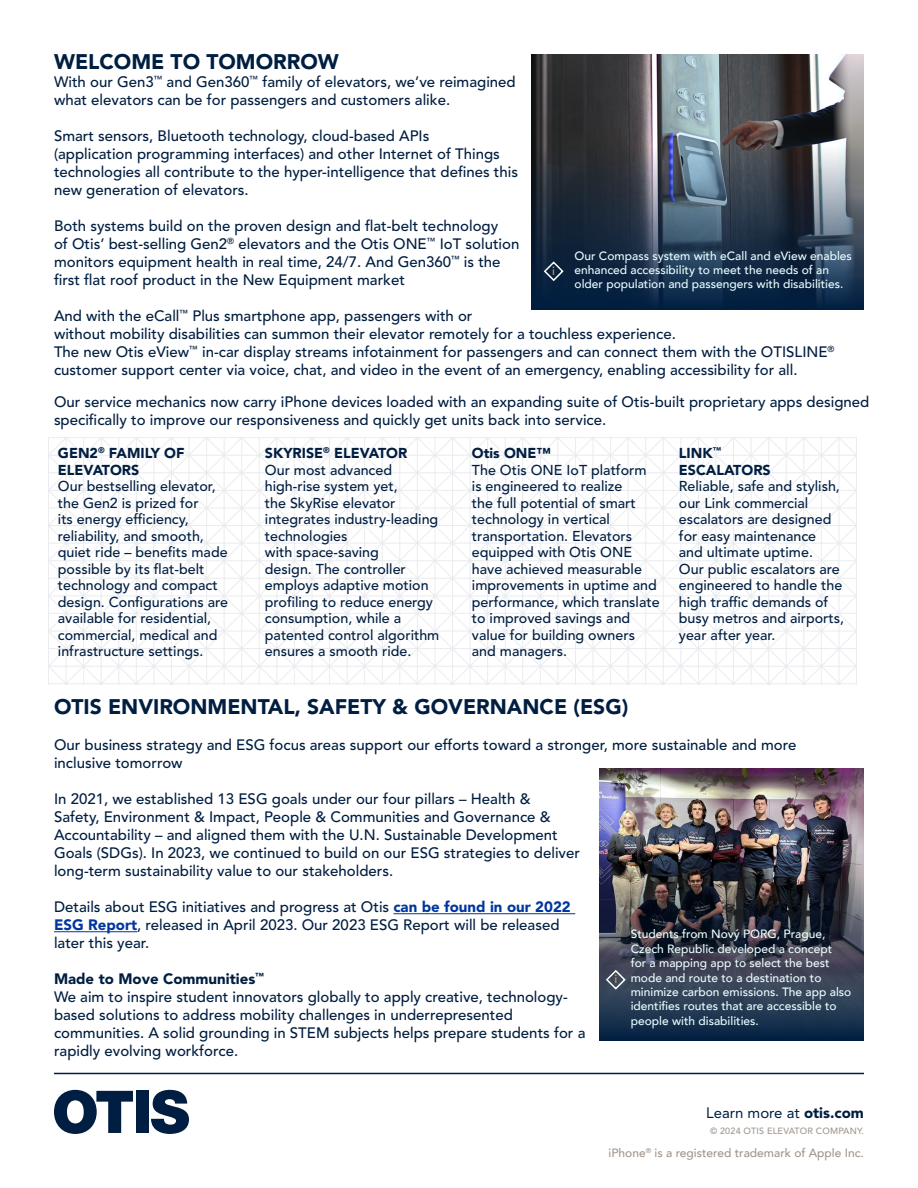
<style>
.page{position:relative;width:918px;height:1188px;background:#fff}
.page>*{position:absolute;margin:0;border:0;box-sizing:border-box;transform-origin:0 0}
.Section_Titles___Avenir_Black_All_Cap_10{font:900 21px "Avenir LT Std";color:#001e41}
.Section_Titles___Avenir_Black_All_Cap_10-2{font:500 15px/18px "Avenir LT Std";color:#001e41}
.Section_Titles___Avenir_Black_All_Cap_10-3{font:900 15px "Avenir LT Std";color:#001e41}
.t1{font:15px "Avenir LT Std";color:#001e41}
.Section_Titles___Avenir_Black_All_Cap_10-4{font:500 14.25px/16.5px "Avenir LT Std";color:#001e41}
.Section_Titles___Avenir_Black_All_Cap_10-5{font:900 14.25px/16.5px "Avenir LT Std";color:#001e41}
.t2{font:500 12px/14.4px "Avenir";color:#eaffff}
.t3{font:500 12px "Avenir";color:#a1958d}
.t4{font:500 12px "Avenir";color:#d49f54}
.t5{font:500 9px "Avenir LT Std";letter-spacing:.02em;color:#a1958d}
.s1{font-weight:900;color:#0036a0}
.s2{font-weight:900}
</style>
<div class="page">
<hr style="left:54px;top:1073px;width:810px;height:1px;background:#001e41">
<svg style="left:54px;top:1090px;width:79px;height:44px"></svg>
<div style="left:136px;top:1091px;width:13px;height:42px;background:#001e41"></div>
<svg style="left:151px;top:1090px;width:38px;height:44px"></svg>
<img style="left:49px;top:438px;width:807px;height:246px">
<hr style="left:393px;top:913px;width:182px;height:1px;background:#0036a0">
<hr style="left:54px;top:931px;width:83px;height:1px;background:#0036a0">
<img style="left:531px;top:55px;width:333px;height:91px">
<img style="left:599px;top:769px;width:265px;height:108px">
<svg style="left:599px;top:877px;width:265px;height:163px;background:#303849"></svg>
<svg style="left:531px;top:146px;width:333px;height:163px;background:#304053"></svg>
<svg style="left:605px;top:969px;width:22px;height:22px"></svg>
<svg style="left:543px;top:260px;width:22px;height:22px"></svg>
<p class="Section_Titles___Avenir_Black_All_Cap_10" style="left:54px;top:49px;width:286px">WELCOME TO TOMORROW</p>
<p class="Section_Titles___Avenir_Black_All_Cap_10-2" style="left:54px;top:73px;width:463px">With our Gen3<sup>™</sup> and Gen360<sup>™</sup> family of elevators, we’ve reimagined what elevators can be for passengers and customers alike.</p>
<p class="Section_Titles___Avenir_Black_All_Cap_10-2" style="left:54px;top:127px;width:377px">Smart sensors, Bluetooth technology, cloud-based APIs</p>
<p class="Section_Titles___Avenir_Black_All_Cap_10-2" style="left:54px;top:145px;width:466px">(application programming interfaces) and other Internet of Things technologies all contribute to the hyper-intelligence that defines this new generation of elevators.</p>
<p class="Section_Titles___Avenir_Black_All_Cap_10-2" style="left:54px;top:217px;width:446px">Both systems build on the proven design and flat-belt technology</p>
<p class="Section_Titles___Avenir_Black_All_Cap_10-2" style="left:54px;top:235px;width:467px">of Otis’ best-selling Gen2<sup>®</sup> elevators and the Otis ONE<sup>™</sup> IoT solution monitors equipment health in real time, 24/7. And Gen360<sup>™</sup> is the first flat roof product in the New Equipment market</p>
<p class="Section_Titles___Avenir_Black_All_Cap_10-2" style="left:54px;top:307px;width:624px">And with the eCall<sup>™</sup> Plus smartphone app, passengers with or<br>without mobility disabilities can summon their elevator remotely for a touchless experience.</p>
<p class="Section_Titles___Avenir_Black_All_Cap_10-2" style="left:54px;top:343px;width:782px">The new Otis eView<sup>™</sup> in-car display streams infotainment for passengers and can connect them with the OTISLINE<sup>®</sup></p>
<p class="Section_Titles___Avenir_Black_All_Cap_10-2" style="left:54px;top:361px;width:745px">customer support center via voice, chat, and video in the event of an emergency, enabling accessibility for all.</p>
<p class="t2" style="left:575px;top:248px;width:279px">Our Compass system with eCall and eView enables enhanced accessibility to meet the needs of an older population and passengers with disabilities.</p>
<p class="t4" style="left:552px;top:260px;width:4px">i</p>
<p class="Section_Titles___Avenir_Black_All_Cap_10-2" style="left:54px;top:393px;width:817px">Our service mechanics now carry iPhone devices loaded with an expanding suite of Otis-built proprietary apps designed specifically to improve our responsiveness and quickly get units back into service.</p>
<p class="Section_Titles___Avenir_Black_All_Cap_10-5" style="left:58px;top:445px;width:128px">GEN2<sup>®</sup> FAMILY OF<br>ELEVATORS</p>
<p class="Section_Titles___Avenir_Black_All_Cap_10-4" style="left:58px;top:478px;width:159px">Our bestselling elevator,</p>
<p class="Section_Titles___Avenir_Black_All_Cap_10-4" style="left:58px;top:495px;width:142px">the Gen2 is prized for</p>
<p class="Section_Titles___Avenir_Black_All_Cap_10-4" style="left:58px;top:511px;width:132px">its energy efficiency,</p>
<p class="Section_Titles___Avenir_Black_All_Cap_10-4" style="left:58px;top:528px;width:147px">reliability, and smooth,</p>
<p class="Section_Titles___Avenir_Black_All_Cap_10-4" style="left:58px;top:544px;width:171px">quiet ride – benefits made</p>
<p class="Section_Titles___Avenir_Black_All_Cap_10-4" style="left:58px;top:561px;width:148px">possible by its flat-belt</p>
<p class="Section_Titles___Avenir_Black_All_Cap_10-4" style="left:58px;top:577px;width:161px">technology and compact</p>
<p class="Section_Titles___Avenir_Black_All_Cap_10-4" style="left:58px;top:594px;width:172px">design. Configurations are</p>
<p class="Section_Titles___Avenir_Black_All_Cap_10-4" style="left:58px;top:610px;width:155px">available for residential,</p>
<p class="Section_Titles___Avenir_Black_All_Cap_10-4" style="left:58px;top:627px;width:161px">commercial, medical and</p>
<p class="Section_Titles___Avenir_Black_All_Cap_10-4" style="left:58px;top:643px;width:147px">infrastructure settings.</p>
<p class="Section_Titles___Avenir_Black_All_Cap_10-5" style="left:265px;top:445px;width:144px">SKYRISE<sup>®</sup> ELEVATOR</p>
<p class="Section_Titles___Avenir_Black_All_Cap_10-4" style="left:265px;top:462px;width:129px">Our most advanced</p>
<p class="Section_Titles___Avenir_Black_All_Cap_10-4" style="left:265px;top:478px;width:134px">high-rise system yet,</p>
<p class="Section_Titles___Avenir_Black_All_Cap_10-4" style="left:265px;top:495px;width:132px">the SkyRise elevator</p>
<p class="Section_Titles___Avenir_Black_All_Cap_10-4" style="left:265px;top:511px;width:175px">integrates industry-leading</p>
<p class="Section_Titles___Avenir_Black_All_Cap_10-4" style="left:265px;top:528px;width:84px">technologies</p>
<p class="Section_Titles___Avenir_Black_All_Cap_10-4" style="left:265px;top:544px;width:116px">with space-saving</p>
<p class="Section_Titles___Avenir_Black_All_Cap_10-4" style="left:265px;top:561px;width:142px">design. The controller</p>
<p class="Section_Titles___Avenir_Black_All_Cap_10-4" style="left:265px;top:577px;width:165px">employs adaptive motion</p>
<p class="Section_Titles___Avenir_Black_All_Cap_10-4" style="left:265px;top:594px;width:170px">profiling to reduce energy</p>
<p class="Section_Titles___Avenir_Black_All_Cap_10-4" style="left:265px;top:610px;width:138px">consumption, while a</p>
<p class="Section_Titles___Avenir_Black_All_Cap_10-4" style="left:265px;top:627px;width:176px">patented control algorithm</p>
<p class="Section_Titles___Avenir_Black_All_Cap_10-4" style="left:265px;top:643px;width:148px">ensures a smooth ride.</p>
<p class="Section_Titles___Avenir_Black_All_Cap_10-5" style="left:472px;top:445px;width:80px">Otis ONE™</p>
<p class="Section_Titles___Avenir_Black_All_Cap_10-4" style="left:472px;top:462px;width:189px">The Otis ONE IoT platform is engineered to realize<br>the full potential of smart technology in vertical transportation. Elevators equipped with Otis ONE have achieved measurable improvements in uptime and performance, which translate to improved savings and value for building owners and managers.</p>
<p class="Section_Titles___Avenir_Black_All_Cap_10-5" style="left:679px;top:445px;width:44px">LINK<sup>™</sup></p>
<p class="Section_Titles___Avenir_Black_All_Cap_10-5" style="left:679px;top:461px;width:93px">ESCALATORS</p>
<p class="Section_Titles___Avenir_Black_All_Cap_10-4" style="left:679px;top:478px;width:162px">Reliable, safe and stylish,</p>
<p class="Section_Titles___Avenir_Black_All_Cap_10-4" style="left:679px;top:495px;width:131px">our Link commercial</p>
<p class="Section_Titles___Avenir_Black_All_Cap_10-4" style="left:679px;top:511px;width:154px">escalators are designed</p>
<p class="Section_Titles___Avenir_Black_All_Cap_10-4" style="left:679px;top:528px;width:139px">for easy maintenance</p>
<p class="Section_Titles___Avenir_Black_All_Cap_10-4" style="left:679px;top:544px;width:136px">and ultimate uptime.</p>
<p class="Section_Titles___Avenir_Black_All_Cap_10-4" style="left:679px;top:561px;width:162px">Our public escalators are</p>
<p class="Section_Titles___Avenir_Black_All_Cap_10-4" style="left:679px;top:577px;width:165px">engineered to handle the</p>
<p class="Section_Titles___Avenir_Black_All_Cap_10-4" style="left:679px;top:594px;width:151px">high traffic demands of</p>
<p class="Section_Titles___Avenir_Black_All_Cap_10-4" style="left:679px;top:610px;width:167px">busy metros and airports,</p>
<p class="Section_Titles___Avenir_Black_All_Cap_10-4" style="left:679px;top:627px;width:98px">year after year.</p>
<p class="Section_Titles___Avenir_Black_All_Cap_10" style="left:54px;top:694px;width:576px">OTIS ENVIRONMENTAL, SAFETY &amp; GOVERNANCE (ESG)</p>
<p class="Section_Titles___Avenir_Black_All_Cap_10-2" style="left:54px;top:736px;width:744px">Our business strategy and ESG focus areas support our efforts toward a stronger, more sustainable and more inclusive tomorrow</p>
<p class="Section_Titles___Avenir_Black_All_Cap_10-2" style="left:54px;top:790px;width:528px">In 2021, we established 13 ESG goals under our four pillars – Health &amp;<br>Safety, Environment &amp; Impact, People &amp; Communities and Governance &amp; Accountability – and aligned them with the U.N. Sustainable Development Goals (SDGs). In 2023, we continued to build on our ESG strategies to deliver long-term sustainability value to our stakeholders.</p>
<p class="Section_Titles___Avenir_Black_All_Cap_10-2" style="left:54px;top:898px;width:518px">Details about ESG initiatives and progress at Otis <span class="s1">can be found in our 2022<br>ESG Report</span>, released in April 2023. Our 2023 ESG Report will be released later this year.</p>
<p class="Section_Titles___Avenir_Black_All_Cap_10-3" style="left:54px;top:970px;width:212px">Made to Move Communities<sup>™</sup></p>
<p class="Section_Titles___Avenir_Black_All_Cap_10-2" style="left:54px;top:988px;width:533px">We aim to inspire student innovators globally to apply creative, technology&shy;based solutions to address mobility challenges in underrepresented communities. A solid grounding in STEM subjects helps prepare students for a rapidly evolving workforce.</p>
<p class="t2" style="left:631px;top:926px;width:222px">Students from Nový PORG, Prague, Czech Republic developed a concept<br>for a mapping app to select the best mode and route to a destination to minimize carbon emissions. The app also identifies routes that are accessible to people with disabilities.</p>
<p class="t4" style="left:614px;top:969px;width:4px">i</p>
<p class="t1" style="left:706px;top:1104px;width:159px">Learn more at <span class="s2">otis.com</span></p>
<p class="t5" style="left:710px;top:1126px;width:155px">© 2024 OTIS ELEVATOR COMPANY.</p>
<p class="t3" style="left:609px;top:1143px;width:257px">iPhone<sup>®</sup> is a registered trademark of Apple Inc.</p>
</div>
